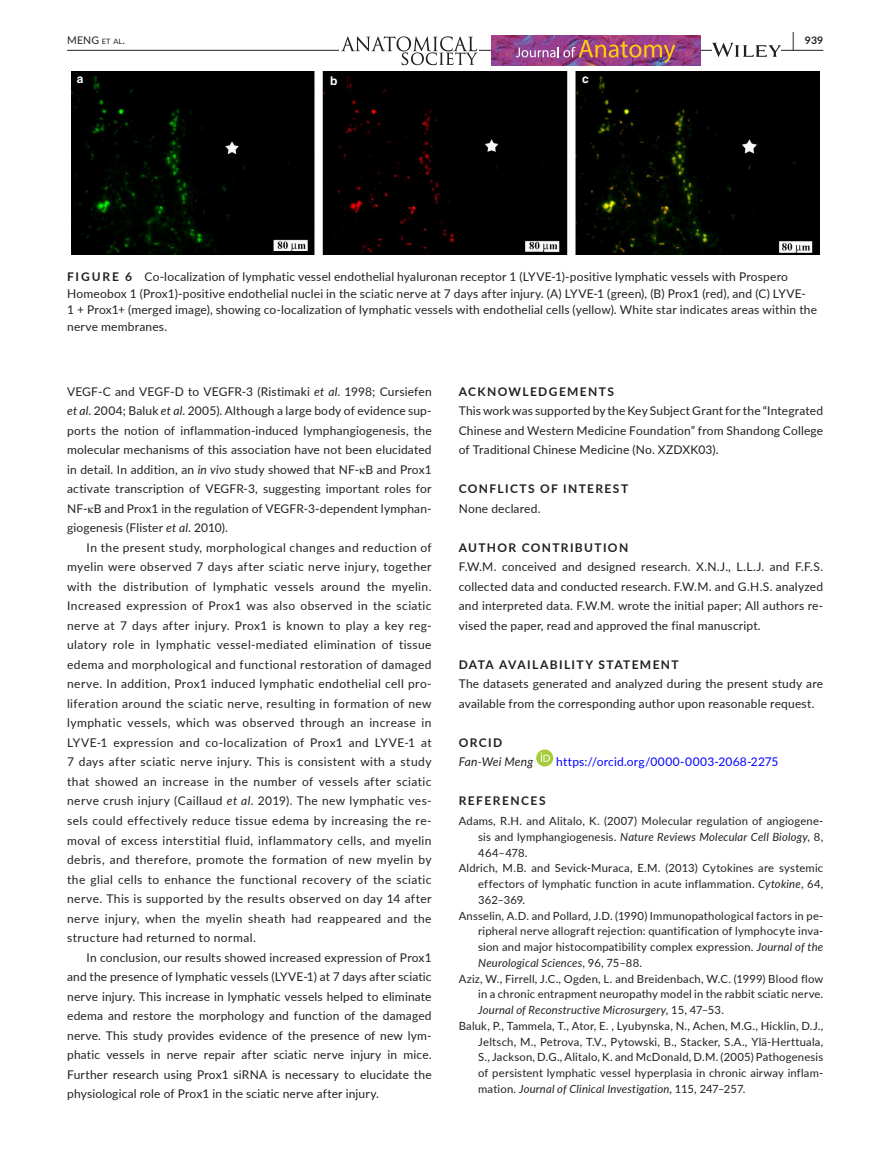
<style>
.page{position:relative;width:893px;height:1174px;background:#fff}
.page>*{position:absolute;margin:0;border:0;box-sizing:border-box;transform-origin:0 0}
.t1{font:700 19.5px "Lato";color:#231f20;scale:.48 1}
.t2{font:12px/19.5px "Lato";letter-spacing:.015em;color:#231f20;text-align:justify}
.t3{font:700 12px "Lato";letter-spacing:.115em;color:#231f20}
.t4{font:12px "Lato";letter-spacing:.015em;color:#00f}
.t5{font:italic 12px "Lato";letter-spacing:.015em;color:#231f20}
.t6{font:700 12px "Helvetica";color:#fff}
.t7{font:11.25px "Lato";letter-spacing:.015em;color:#231f20}
.t8{font:italic 11.25px "Lato";letter-spacing:.015em;color:#231f20}
.t9{font:10.5px "Lato";color:#231f20}
.t10{font:700 10.5px "Lato";color:#231f20}
.s1{font-size:7.35px}
.s2{font-weight:700}
.s3{font-style:italic}
.s4{font-family:"STIX"}
.s5{font-style:normal}
</style>
<div class="page">
<hr style="left:67px;top:50px;width:756px;height:1px;background:#231f20">
<img style="left:339px;top:36px;width:139px;height:29px">
<img style="left:491px;top:35px;width:209px;height:30px">
<img style="left:516px;top:40px;width:159px;height:23px">
<svg style="left:712px;top:43px;width:69px;height:14px"></svg>
<div style="left:536px;top:749px;width:17px;height:17px;background:#a5cd39;border-radius:50%"></div>
<svg style="left:541px;top:752px;width:9px;height:10px"></svg>
<img style="left:71px;top:72px;width:748px;height:182px">
<h1 class="t1" style="left:792px;top:25px;width:7px">|</h1>
<p class="t9" style="left:67px;top:33px;width:59px">MENG <span class="s1">et al</span>.</p>
<p class="t10" style="left:805px;top:33px;width:20px">939</p>
<p class="t6" style="left:77px;top:72px;width:8px">a</p>
<p class="t6" style="left:330px;top:73px;width:9px">b</p>
<p class="t6" style="left:582px;top:72px;width:8px">c</p>
<p class="t2" style="left:67px;top:268px;width:751px;line-height:16.5px;text-align:left"><span class="s2">FIGURE 6</span> Co-localization of lymphatic vessel endothelial hyaluronan receptor 1 (LYVE-1)-positive lymphatic vessels with Prospero Homeobox 1 (Prox1)-positive endothelial nuclei in the sciatic nerve at 7 days after injury. (A) LYVE-1 (green), (B) Prox1 (red), and (C) LYVE-<br>1 + Prox1+ (merged image), showing co-localization of lymphatic vessels with endothelial cells (yellow). White star indicates areas within the nerve membranes.</p>
<p class="t2" style="left:67px;top:381px;width:366px">VEGF-C and VEGF-D to VEGFR-3 (Ristimaki <span class="s3">et al</span>. 1998; Cursiefen <span class="s3">et al</span>. 2004; Baluk <span class="s3">et al</span>. 2005). Although a large body of evidence sup&shy;ports the notion of inflammation-induced lymphangiogenesis, the molecular mechanisms of this association have not been elucidated in detail. In addition, an <span class="s3">in vivo</span> study showed that NF-<span class="s4">κ</span>B and Prox1 activate transcription of VEGFR-3, suggesting important roles for NF-<span class="s4">κ</span>B and Prox1 in the regulation of VEGFR-3-dependent lymphan&shy;giogenesis (Flister <span class="s3">et al</span>. 2010).</p>
<p class="t2" style="left:67px;top:537px;width:366px;text-indent:20px">In the present study, morphological changes and reduction of myelin were observed 7 days after sciatic nerve injury, together with the distribution of lymphatic vessels around the myelin.<br>Increased expression of Prox1 was also observed in the sciatic nerve at 7 days after injury. Prox1 is known to play a key reg&shy;ulatory role in lymphatic vessel-mediated elimination of tissue edema and morphological and functional restoration of damaged nerve. In addition, Prox1 induced lymphatic endothelial cell pro&shy;liferation around the sciatic nerve, resulting in formation of new lymphatic vessels, which was observed through an increase in LYVE-1 expression and co-localization of Prox1 and LYVE-1 at 7 days after sciatic nerve injury. This is consistent with a study that showed an increase in the number of vessels after sciatic nerve crush injury (Caillaud <span class="s3">et al</span>. 2019). The new lymphatic ves&shy;sels could effectively reduce tissue edema by increasing the re&shy;moval of excess interstitial fluid, inflammatory cells, and myelin debris, and therefore, promote the formation of new myelin by the glial cells to enhance the functional recovery of the sciatic nerve. This is supported by the results observed on day 14 after nerve injury, when the myelin sheath had reappeared and the structure had returned to normal.</p>
<p class="t2" style="left:67px;top:947px;width:366px;text-indent:20px">In conclusion, our results showed increased expression of Prox1 and the presence of lymphatic vessels (LYVE-1) at 7 days after sciatic nerve injury. This increase in lymphatic vessels helped to eliminate edema and restore the morphology and function of the damaged nerve. This study provides evidence of the presence of new lym&shy;phatic vessels in nerve repair after sciatic nerve injury in mice.<br>Further research using Prox1 siRNA is necessary to elucidate the physiological role of Prox1 in the sciatic nerve after injury.</p>
<p class="t3" style="left:459px;top:382px;width:157px">ACKNOWLEDGEMENTS</p>
<p class="t2" style="left:459px;top:401px;width:366px">This work was supported by the Key Subject Grant for the “Integrated Chinese and Western Medicine Foundation” from Shandong College of Traditional Chinese Medicine (No. XZDXK03).</p>
<p class="t3" style="left:459px;top:480px;width:171px">CONFLICTS OF INTEREST</p>
<p class="t2" style="left:459px;top:498px;width:83px">None declared.</p>
<p class="t3" style="left:459px;top:538px;width:171px">AUTHOR CONTRIBUTION</p>
<p class="t2" style="left:459px;top:557px;width:366px">F.W.M. conceived and designed research. X.N.J., L.L.J. and F.F.S. collected data and conducted research. F.W.M. and G.H.S. analyzed and interpreted data. F.W.M. wrote the initial paper; All authors re&shy;vised the paper, read and approved the final manuscript.</p>
<p class="t3" style="left:459px;top:655px;width:221px">DATA AVAILABILITY STATEMENT</p>
<p class="t2" style="left:459px;top:674px;width:366px">The datasets generated and analyzed during the present study are available from the corresponding author upon reasonable request.</p>
<p class="t3" style="left:459px;top:733px;width:45px">ORCID</p>
<p class="t5" style="left:459px;top:753px;width:76px">Fan-Wei Meng</p>
<p class="t4" style="left:556px;top:753px;width:224px">https://orcid.org/0000-0003-2068-2275</p>
<p class="t3" style="left:459px;top:792px;width:88px">REFERENCES</p>
<p class="t7" style="left:459px;top:813px;width:366px">Adams, R.H. and Alitalo, K. (2007) Molecular regulation of angiogene-</p>
<p class="t8" style="left:478px;top:828px;width:347px"><span class="s5">sis and lymphangiogenesis.</span> Nature Reviews Molecular Cell Biology<span class="s5">, 8,</span></p>
<p class="t7" style="left:478px;top:844px;width:51px">464–478.</p>
<p class="t7" style="left:459px;top:860px;width:366px">Aldrich, M.B. and Sevick-Muraca, E.M. (2013) Cytokines are systemic</p>
<p class="t7" style="left:478px;top:876px;width:346px">effectors of lymphatic function in acute inflammation. <span class="s3">Cytokine</span>, 64,</p>
<p class="t7" style="left:478px;top:891px;width:49px">362–369.</p>
<p class="t7" style="left:459px;top:907px;width:366px">Ansselin, A.D. and Pollard, J.D. (1990) Immunopathological factors in pe-</p>
<p class="t7" style="left:478px;top:923px;width:346px">ripheral nerve allograft rejection: quantification of lymphocyte inva-</p>
<p class="t7" style="left:478px;top:939px;width:346px">sion and major histocompatibility complex expression. <span class="s3">Journal of the</span></p>
<p class="t8" style="left:478px;top:954px;width:166px">Neurological Sciences<span class="s5">, 96, 75–88.</span></p>
<p class="t7" style="left:459px;top:970px;width:366px">Aziz, W., Firrell, J.C., Ogden, L. and Breidenbach, W.C. (1999) Blood flow</p>
<p class="t7" style="left:478px;top:986px;width:347px">in a chronic entrapment neuropathy model in the rabbit sciatic nerve.</p>
<p class="t8" style="left:478px;top:1002px;width:247px">Journal of Reconstructive Microsurgery<span class="s5">, 15, 47–53.</span></p>
<p class="t7" style="left:459px;top:1017px;width:366px">Baluk, P., Tammela, T., Ator, E. , Lyubynska, N., Achen, M.G., Hicklin, D.J.,</p>
<p class="t7" style="left:478px;top:1033px;width:347px">Jeltsch, M., Petrova, T.V., Pytowski, B., Stacker, S.A., Ylä-Herttuala,</p>
<p class="t7" style="left:478px;top:1049px;width:346px">S., Jackson, D.G., Alitalo, K. and McDonald, D.M. (2005) Pathogenesis</p>
<p class="t7" style="left:478px;top:1065px;width:346px">of persistent lymphatic vessel hyperplasia in chronic airway inflam-</p>
<p class="t8" style="left:478px;top:1080px;width:269px"><span class="s5">mation.</span> Journal of Clinical Investigation<span class="s5">, 115, 247–257.</span></p>
</div>
